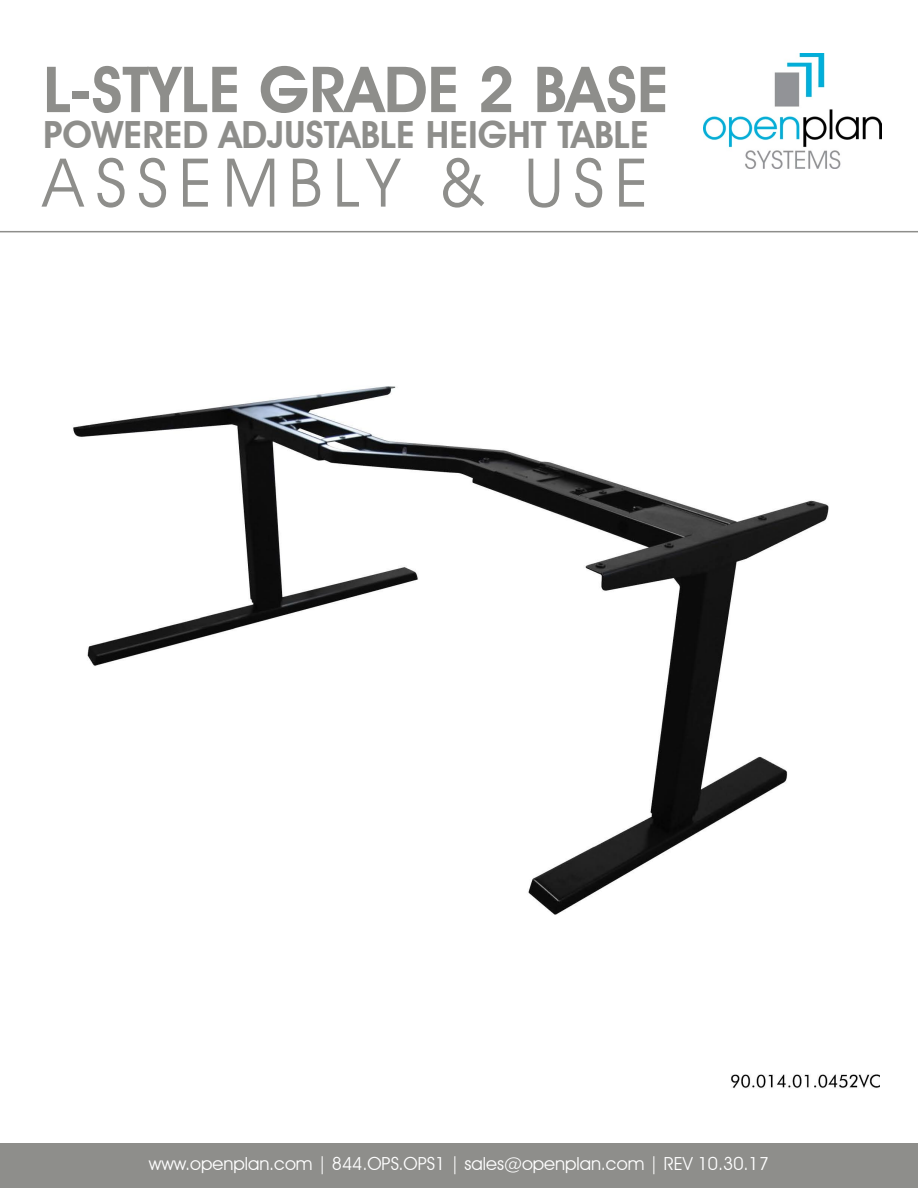
<style>
.page{position:relative;width:918px;height:1188px;background:#fff}
.page>*{position:absolute;margin:0;border:0;box-sizing:border-box;transform-origin:0 0}
.t1{font:67.5px "Avant Garde IT Cby BT";letter-spacing:.15em;color:#8e8e8b}
.t2{font:600 63.75px "Avant Garde IT Cby BT";color:#8e8e8b}
.t3{font:600 37.5px "Avant Garde IT Cby BT";color:#8e8e8b}
.t4{font:18px "Avant Garde IT Cby BT";color:#fff}
</style>
<div class="page">
<div style="left:0;top:1144px;width:918px;height:44px;background:#8e8e8b"></div>
<img style="left:73px;top:386px;width:807px;height:702px">
<img style="left:704px;top:54px;width:178px;height:115px">
<hr style="left:0;top:231px;width:918px;height:1px;background:#8e8e8b">
<h2 class="t2" style="left:43px;top:51px;width:627px">L-STYLE GRADE 2 BASE</h2>
<h3 class="t3" style="left:43px;top:112px;width:607px">POWERED ADJUSTABLE HEIGHT TABLE</h3>
<h1 class="t1" style="left:43px;top:142px;width:607px">ASSEMBLY &amp; USE</h1>
<p class="t4" style="left:149px;top:1152px;width:622px">www.openplan.com | 844.OPS.OPS1 | sales@openplan.com | REV 10.30.17</p>
</div>
